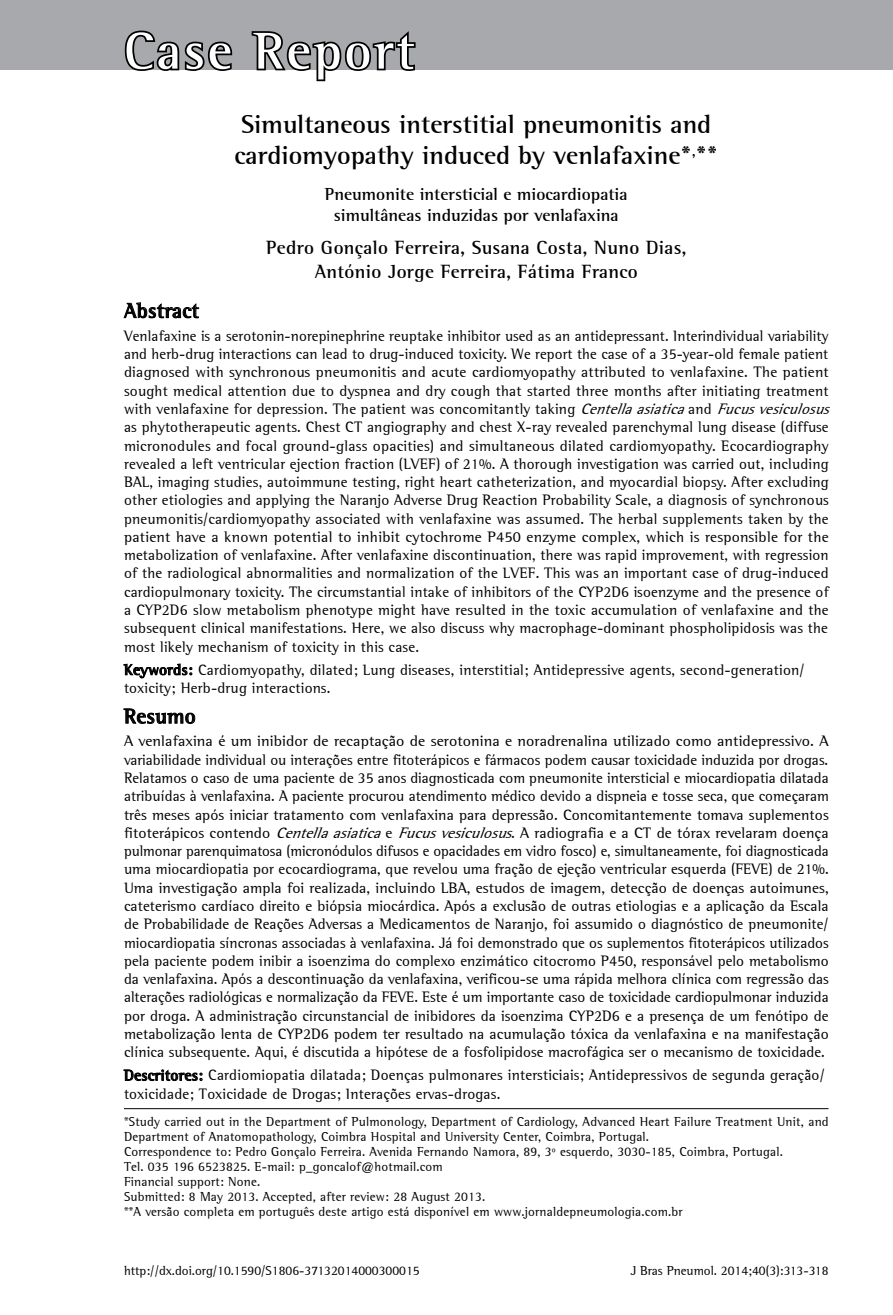
<style>
.page{position:relative;width:893px;height:1315px;background:#fff}
.page>*{position:absolute;margin:0;border:0;box-sizing:border-box;transform-origin:0 0}
.t1{font:700 52.5px "Libre Semi Serif S Si";letter-spacing:.05em;color:#fff}
.t2{font:700 26.25px/31.5px "Libre Semi Serif S Si";color:#000}
.t3{font:700 21px "Libre Semi Serif S Si";letter-spacing:.015em;color:#000}
.t4{font:700 19.25px/23.1px "Libre Semi Serif S Si";letter-spacing:.015em;color:#000;text-align:center}
.t5{font:700 17.5px/21px "Libre Semi Serif S Si";color:#000;text-align:center}
.t6{font:15.22px/18.2px "Libre Semi Serif S Si";letter-spacing:.015em;color:#000}
.t7{font:15.22px/18.2px "Libre Semi Serif S Si";letter-spacing:.015em;color:#000;text-align:justify;scale:1.05 1}
.t8{font:13.12px/14.9px "Libre Semi Serif S Si";letter-spacing:.015em;color:#000}
.s1{font-style:italic}
.s2{font-weight:700}
</style>
<div class="page">
<div style="left:0;top:0;width:893px;height:70px;background:#a7a9ac"></div>
<svg style="left:124px;top:303px;width:75px;height:15px"></svg>
<svg style="left:124px;top:664px;width:68px;height:14px"></svg>
<svg style="left:124px;top:709px;width:71px;height:14px"></svg>
<svg style="left:124px;top:1069px;width:78px;height:11px"></svg>
<hr style="left:124px;top:1108px;width:704px;height:1px;background:#000">
<svg style="left:124px;top:30px;width:109px;height:41px"></svg>
<svg style="left:251px;top:31px;width:165px;height:51px"></svg>
<h1 class="t1" style="left:124px;top:19px;width:292px">Case Report</h1>
<h2 class="t2" style="left:234px;top:108px;width:485px">Simultaneous interstitial pneumonitis and cardiomyopathy induced by venlafaxine*<sup>,</sup>**</h2>
<p class="t5" style="left:325px;top:184px;width:304px">Pneumonite intersticial e miocardiopatia simultâneas induzidas por venlafaxina</p>
<p class="t4" style="left:266px;top:236px;width:422px">Pedro Gonçalo Ferreira, Susana Costa, Nuno Dias,<br>António Jorge Ferreira, Fátima Franco</p>
<h3 class="t3" style="left:124px;top:298px;width:77px">Abstract</h3>
<p class="t6" style="left:124px;top:326px;width:712px">Venlafaxine is a serotonin-norepinephrine reuptake inhibitor used as an antidepressant. Interindividual variability and herb-drug interactions can lead to drug-induced toxicity. We report the case of a 35-year-old female patient diagnosed with synchronous pneumonitis and acute cardiomyopathy attributed to venlafaxine. The patient sought medical attention due to dyspnea and dry cough that started three months after initiating treatment with venlafaxine for depression. The patient was concomitantly taking <span class="s1">Centellaasiatica</span>and <span class="s1">Fucusvesiculosus </span>as phytotherapeutic agents. Chest CT angiography and chest X-ray revealed parenchymal lung disease (diffuse micronodules and focal ground-glass opacities) and simultaneous dilated cardiomyopathy. Ecocardiography revealed a left ventricular ejection fraction (LVEF) of 21%. A thorough investigation was carried out, including BAL, imaging studies, autoimmune testing, right heart catheterization, and myocardial biopsy. After excluding other etiologies and applying the Naranjo Adverse Drug Reaction Probability Scale, a diagnosis of synchronous pneumonitis/cardiomyopathy associated with venlafaxine was assumed. The herbal supplements taken by the patient have a known potential to inhibit cytochrome P450 enzyme complex, which is responsible for the metabolization of venlafaxine. After venlafaxine discontinuation, there was rapid improvement, with regression of the radiological abnormalities and normalization of the LVEF. This was an important case of drug-induced cardiopulmonary toxicity. The circumstantial intake of inhibitors of the CYP2D6 isoenzyme and the presence of a CYP2D6 slow metabolism phenotype might have resulted in the toxic accumulation of venlafaxine and the subsequent clinical manifestations. Here, we also discuss why macrophage-dominant phospholipidosis was the most likely mechanism of toxicity in this case.</p>
<p class="t6" style="left:124px;top:660px;width:682px"><span class="s2">Keywords:</span> Cardiomyopathy, dilated; Lung diseases, interstitial; Antidepressive agents, second-generation/ toxicity; Herb-drug interactions.</p>
<h3 class="t3" style="left:124px;top:703px;width:73px">Resumo</h3>
<p class="t7" style="left:124px;top:732px;width:673px">A venlafaxina é um inibidor de recaptação de serotonina e noradrenalina utilizado como antidepressivo. A variabilidade individual ou interações entre fitoterápicos e fármacos podem causar toxicidade induzida por drogas.<br>Relatamos o caso de uma paciente de 35 anos diagnosticada com pneumonite intersticial e miocardiopatia dilatada atribuídas à venlafaxina. A paciente procurou atendimento médico devido a dispneia e tosse seca, que começaram três meses após iniciar tratamento com venlafaxina para depressão. Concomitantemente tomava suplementos fitoterápicos contendo <span class="s1">Centellaasiatica</span>e <span class="s1">Fucusvesiculosus</span>. A radiografia e a CT de tórax revelaram doença pulmonar parenquimatosa (micronódulos difusos e opacidades em vidro fosco) e, simultaneamente, foi diagnosticada uma miocardiopatia por ecocardiograma, que revelou uma fração de ejeção ventricular esquerda (FEVE) de 21%.<br>Uma investigação ampla foi realizada, incluindo LBA, estudos de imagem, detecção de doenças autoimunes, cateterismo cardíaco direito e biópsia miocárdica. Após a exclusão de outras etiologias e a aplicação da Escala de Probabilidade de Reações Adversas a Medicamentos de Naranjo, foi assumido o diagnóstico de pneumonite/ miocardiopatia síncronas associadas à venlafaxina. Já foi demonstrado que os suplementos fitoterápicos utilizados pela paciente podem inibir a isoenzima do complexo enzimático citocromo P450, responsável pelo metabolismo da venlafaxina. Após a descontinuação da venlafaxina, verificou-se uma rápida melhora clínica com regressão das alterações radiológicas e normalização da FEVE. Este é um importante caso de toxicidade cardiopulmonar induzida por droga. A administração circunstancial de inibidores da isoenzima CYP2D6 e a presença de um fenótipo de metabolização lenta de CYP2D6 podem ter resultado na acumulação tóxica da venlafaxina e na manifestação clínica subsequente. Aqui, é discutida a hipótese de a fosfolipidose macrofágica ser o mecanismo de toxicidade.</p>
<p class="t6" style="left:124px;top:1066px;width:702px"><span class="s2">Descritores:</span> Cardiomiopatia dilatada; Doenças pulmonares intersticiais; Antidepressivos de segunda geração/ toxicidade; Toxicidade de Drogas; Interações ervas-drogas.</p>
<p class="t8" style="left:124px;top:1114px;width:706px">*Study carried out in the Department of Pulmonology, Department of Cardiology, Advanced Heart Failure Treatment Unit, and Department of Anatomopathology, Coimbra Hospital and University Center, Coimbra, Portugal.<br>Correspondence to: Pedro Gonçalo Ferreira. Avenida Fernando Namora, 89, 3º esquerdo, 3030-185, Coimbra, Portugal.<br>Tel. 035 196 6523825. E-mail: p_goncalof@hotmail.com<br>Financial support: None.<br>Submitted: 8 May 2013. Accepted, after review: 28 August 2013.<br>**A versão completa em português deste artigo está disponível em www.jornaldepneumologia.com.br</p>
<p class="t8" style="left:124px;top:1263px;width:297px">http://dx.doi.org/10.1590/S1806-37132014000300015</p>
<p class="t8" style="left:631px;top:1263px;width:199px">J Bras Pneumol. 2014;40(3):313-318</p>
</div>
